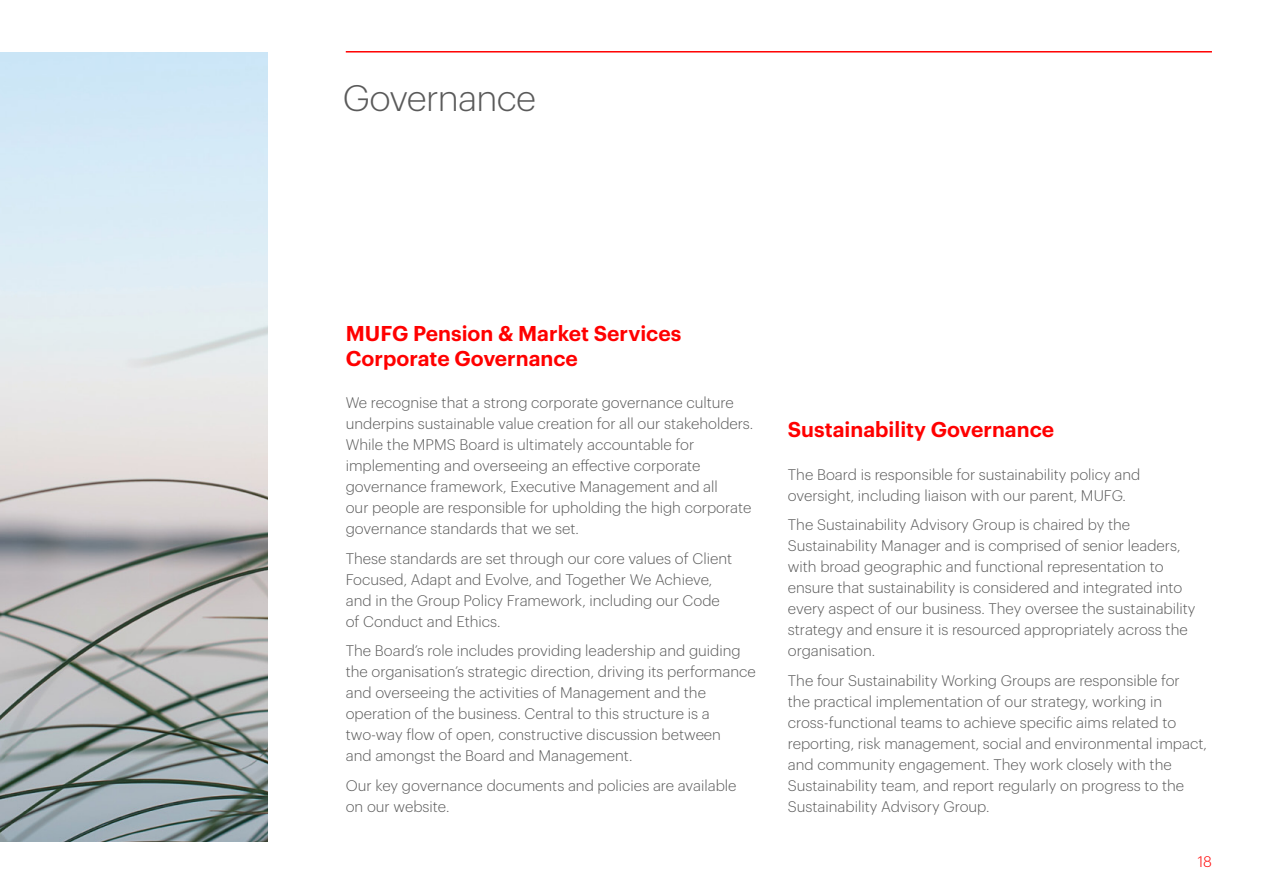
<style>
.page{position:relative;width:1263px;height:893px;background:#fff}
.page>*{position:absolute;margin:0;border:0;box-sizing:border-box;transform-origin:0 0}
.t1{font:300 36px "Graphik";letter-spacing:-.02em;color:#5a5a5a}
.t2{font:600 21px/25.2px "Graphik";color:#f00}
.t3{font:300 15px/21px "Graphik";color:#5a5a5a}
.t4{font:300 15px "Graphik";color:#f00}
</style>
<div class="page">
<img style="left:1px;top:53px;width:267px;height:789px">
<hr style="left:346px;top:51px;width:866px;height:2px;background:#f00">
<h1 class="t1" style="left:343px;top:72px;width:195px">Governance</h1>
<h2 class="t2" style="left:346px;top:318px;width:337px">MUFG Pension &amp; Market Services<br>Corporate Governance</h2>
<p class="t3" style="left:346px;top:391px;width:409px">We recognise that a strong corporate governance culture underpins sustainable value creation for all our stakeholders.<br>While the MPMS Board is ultimately accountable for implementing and overseeing an effective corporate governance framework, Executive Management and all<br>our people are responsible for upholding the high corporate governance standards that we set.</p>
<p class="t3" style="left:346px;top:546px;width:388px">These standards are set through our core values of Client Focused, Adapt and Evolve, and Together We Achieve, and in the Group Policy Framework, including our Code of Conduct and Ethics.</p>
<p class="t3" style="left:346px;top:639px;width:411px">The Board’s role includes providing leadership and guiding the organisation’s strategic direction, driving its performance and overseeing the activities of Management and the operation of the business. Central to this structure is a two-way flow of open, constructive discussion between<br>and amongst the Board and Management.</p>
<p class="t3" style="left:346px;top:773px;width:392px">Our key governance documents and policies are available on our website.</p>
<h2 class="t2" style="left:788px;top:415px;width:268px">Sustainability Governance</h2>
<p class="t3" style="left:788px;top:462px;width:354px">The Board is responsible for sustainability policy and oversight, including liaison with our parent, MUFG.</p>
<p class="t3" style="left:788px;top:513px;width:409px">The Sustainability Advisory Group is chaired by the Sustainability Manager and is comprised of senior leaders, with broad geographic and functional representation to ensure that sustainability is considered and integrated into every aspect of our business. They oversee the sustainability strategy and ensure it is resourced appropriately across the organisation.</p>
<p class="t3" style="left:788px;top:668px;width:420px">The four Sustainability Working Groups are responsible for<br>the practical implementation of our strategy, working in cross-functional teams to achieve specific aims related to reporting, risk management, social and environmental impact, and community engagement. They work closely with the Sustainability team, and report regularly on progress to the Sustainability Advisory Group.</p>
<p class="t4" style="left:1198px;top:850px;width:16px">18</p>
</div>
